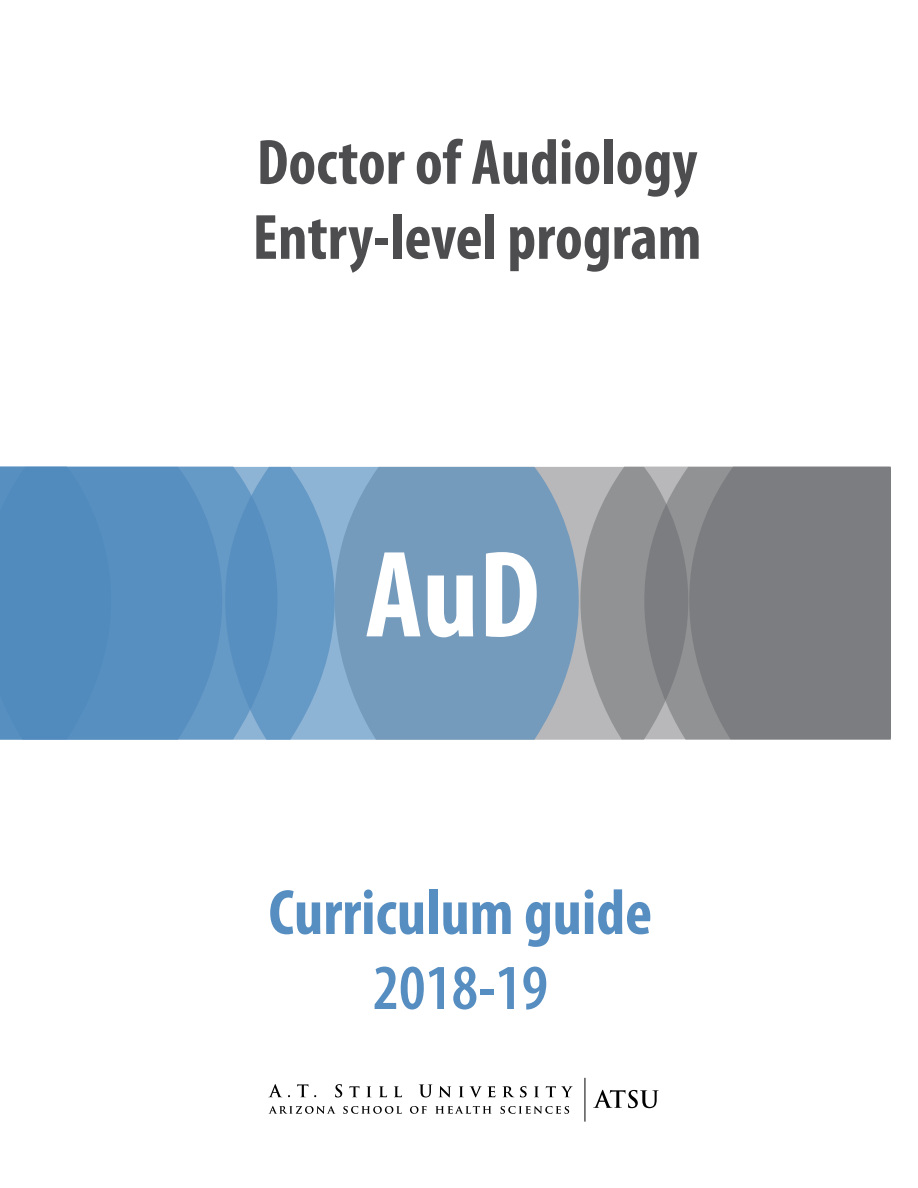
<style>
.page{position:relative;width:918px;height:1188px;background:#fff}
.page>*{position:absolute;margin:0;border:0;box-sizing:border-box;transform-origin:0 0}
.t1{font:700 condensed 124.5px "Myriad Pro";color:#fff}
.t2{font:700 condensed 64.5px/75px "Myriad Pro";color:#4d4d4f}
.t3{font:700 condensed 64.5px "Myriad Pro";color:#578ec1}
.t4{font:600 condensed 64.5px "Myriad Pro";color:#578ec1}
</style>
<div class="page">
<svg style="left:0;top:467px;width:212px;height:273px;background:#5790c0"></svg>
<div style="left:702px;top:467px;width:189px;height:272px;background:#7c7d80"></div>
<svg style="left:592px;top:467px;width:110px;height:273px;background:#909193"></svg>
<svg style="left:212px;top:467px;width:380px;height:273px;background:#759cbf"></svg>
<svg style="left:268px;top:1084px;width:14px;height:13px"></svg>
<svg style="left:297px;top:1084px;width:11px;height:13px"></svg>
<svg style="left:335px;top:1084px;width:7px;height:13px"></svg>
<svg style="left:349px;top:1086px;width:11px;height:11px"></svg>
<svg style="left:367px;top:1086px;width:4px;height:11px"></svg>
<svg style="left:379px;top:1086px;width:8px;height:11px"></svg>
<svg style="left:394px;top:1086px;width:8px;height:11px"></svg>
<svg style="left:419px;top:1084px;width:13px;height:13px"></svg>
<svg style="left:439px;top:1086px;width:12px;height:11px"></svg>
<svg style="left:459px;top:1086px;width:23px;height:11px"></svg>
<svg style="left:488px;top:1086px;width:7px;height:11px"></svg>
<svg style="left:503px;top:1086px;width:11px;height:11px"></svg>
<svg style="left:520px;top:1086px;width:7px;height:11px"></svg>
<svg style="left:534px;top:1086px;width:5px;height:11px"></svg>
<svg style="left:546px;top:1086px;width:27px;height:11px"></svg>
<svg style="left:269px;top:1106px;width:66px;height:8px"></svg>
<svg style="left:343px;top:1106px;width:59px;height:8px"></svg>
<svg style="left:410px;top:1106px;width:17px;height:8px"></svg>
<svg style="left:435px;top:1106px;width:57px;height:8px"></svg>
<svg style="left:500px;top:1106px;width:69px;height:8px"></svg>
<hr style="left:585px;top:1078px;width:1px;height:44px;background:#000">
<svg style="left:593px;top:1090px;width:66px;height:18px"></svg>
<div style="left:0;top:467px;width:125px;height:272px;background:#518bbe"></div>
<p class="t2" style="left:253px;top:126px;width:450px">Doctor of Audiology<br>Entry-level program</p>
<h1 class="t1" style="left:365px;top:526px;width:176px">AuD</h1>
<p class="t3" style="left:269px;top:877px;width:385px">Curriculum guide</p>
<p class="t4" style="left:373px;top:952px;width:177px">2018-19</p>
</div>
